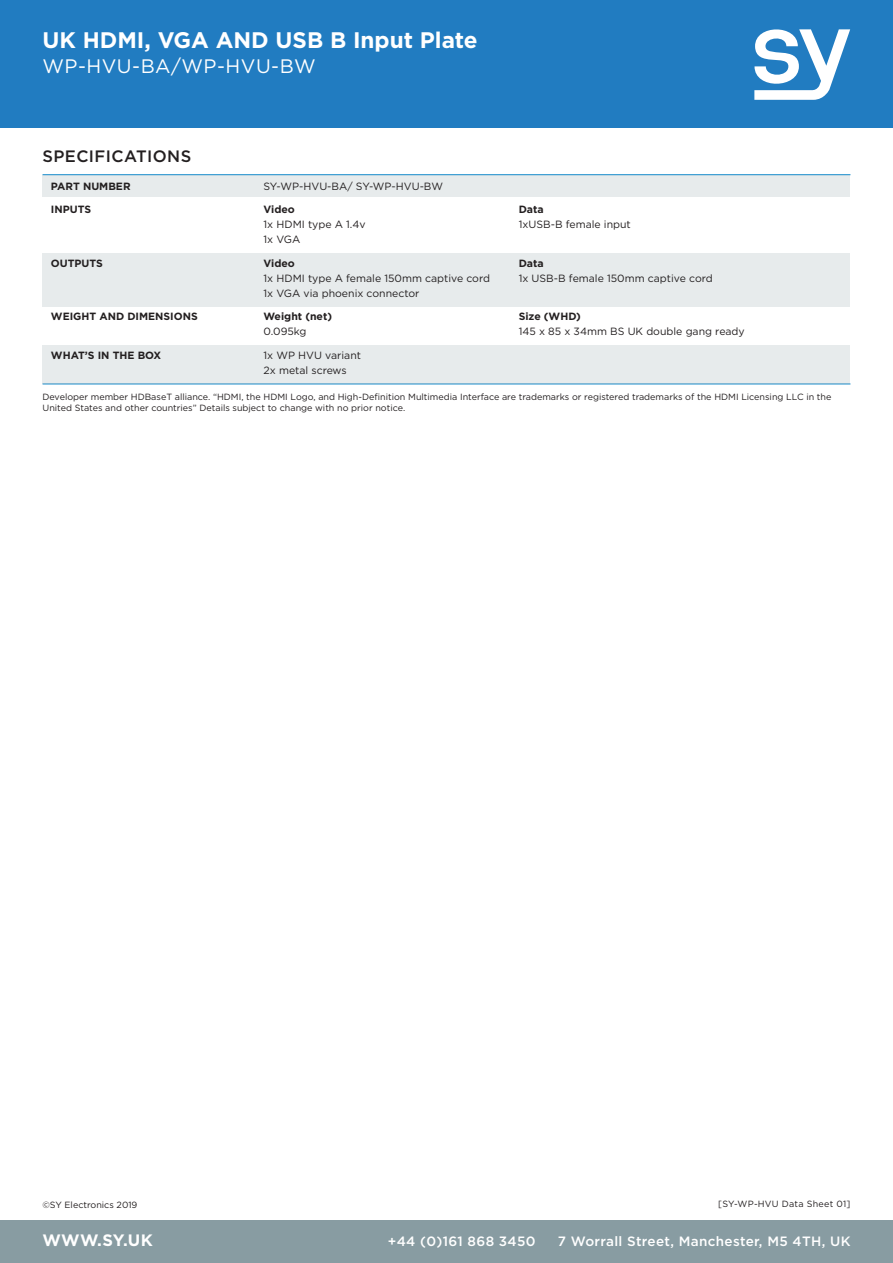
<style>
.page{position:relative;width:893px;height:1263px;background:#fff}
.page>*{position:absolute;margin:0;border:0;box-sizing:border-box;transform-origin:0 0}
.t1{font:700 22.5px "Gotham";color:#fff}
.t2{font:19.5px "Gotham";letter-spacing:.025em;color:#fff}
.t3{font:500 16.5px "Gotham";letter-spacing:.025em;color:#231f20}
.t4{font:700 16.5px "Gotham";letter-spacing:.015em;color:#fff}
.t5{font:500 13.5px "Gotham";letter-spacing:.025em;color:#fff}
.t6{font:10.5px/15px "Gotham";color:#231f20}
.t7{font:700 10.5px "Gotham";color:#231f20}
.t8{font:9px/10.8px "Gotham";color:#231f20}
.t9{font:9px "Gotham";letter-spacing:.025em;color:#231f20}
</style>
<div class="page">
<hr style="left:43px;top:174px;width:807px;height:1px;background:#0c85c8">
<hr style="left:43px;top:384px;width:807px;height:1px;background:#0c85c8">
<div style="left:43px;top:175px;width:807px;height:22px;background:#e7ebec"></div>
<div style="left:43px;top:254px;width:807px;height:53px;background:#e7ebec"></div>
<div style="left:43px;top:345px;width:807px;height:38px;background:#e7ebec"></div>
<div style="left:0;top:1220px;width:893px;height:43px;background:#889ca2"></div>
<div style="left:0;top:0;width:893px;height:128px;background:#217cc1"></div>
<svg style="left:754px;top:30px;width:96px;height:70px"></svg>
<p class="t1" style="left:43px;top:25px;width:437px">UK HDMI, VGA AND USB B Input Plate</p>
<p class="t2" style="left:43px;top:55px;width:275px">WP-HVU-BA/WP-HVU-BW</p>
<p class="t3" style="left:43px;top:145px;width:150px">SPECIFICATIONS</p>
<p class="t7" style="left:51px;top:179px;width:81px">PART NUMBER</p>
<p class="t6" style="left:264px;top:178px;width:181px">SY-WP-HVU-BA/ SY-WP-HVU-BW</p>
<p class="t7" style="left:51px;top:202px;width:42px">INPUTS</p>
<p class="t7" style="left:264px;top:202px;width:33px">Video</p>
<p class="t7" style="left:519px;top:202px;width:26px">Data</p>
<p class="t6" style="left:264px;top:217px;width:104px">1x HDMI type A 1.4v</p>
<p class="t6" style="left:519px;top:217px;width:114px">1xUSB-B female input</p>
<p class="t6" style="left:264px;top:232px;width:38px">1x VGA</p>
<p class="t7" style="left:51px;top:256px;width:53px">OUTPUTS</p>
<p class="t7" style="left:264px;top:256px;width:33px">Video</p>
<p class="t7" style="left:519px;top:256px;width:26px">Data</p>
<p class="t6" style="left:264px;top:270px;width:228px">1x HDMI type A female 150mm captive cord</p>
<p class="t6" style="left:519px;top:270px;width:196px">1x USB-B female 150mm captive cord</p>
<p class="t6" style="left:264px;top:285px;width:157px">1x VGA via phoenix connector</p>
<p class="t7" style="left:51px;top:309px;width:148px">WEIGHT AND DIMENSIONS</p>
<p class="t7" style="left:264px;top:309px;width:70px">Weight (net)</p>
<p class="t7" style="left:519px;top:309px;width:64px">Size (WHD)</p>
<p class="t6" style="left:264px;top:324px;width:45px">0.095kg</p>
<p class="t6" style="left:519px;top:324px;width:228px">145 x 85 x 34mm BS UK double gang ready</p>
<p class="t7" style="left:51px;top:348px;width:112px">WHAT’S IN THE BOX</p>
<p class="t6" style="left:264px;top:347px;width:99px">1x WP HVU variant<br>2x metal screws</p>
<p class="t8" style="left:43px;top:391px;width:790px">Developer member HDBaseT alliance. “HDMI, the HDMI Logo, and High-Definition Multimedia Interface are trademarks or registered trademarks of the HDMI Licensing LLC in the<br>United States and other countries” Details subject to change with no prior notice.</p>
<p class="t8" style="left:43px;top:1199px;width:96px">©SY Electronics 2019</p>
<p class="t4" style="left:43px;top:1229px;width:112px">WWW.SY.UK</p>
<p class="t9" style="left:718px;top:1199px;width:134px">[SY-WP-HVU Data Sheet 01]</p>
<p class="t5" style="left:388px;top:1232px;width:149px">+44 (0)161 868 3450</p>
<p class="t5" style="left:558px;top:1232px;width:294px">7 Worrall Street, Manchester, M5 4TH, UK</p>
</div>
